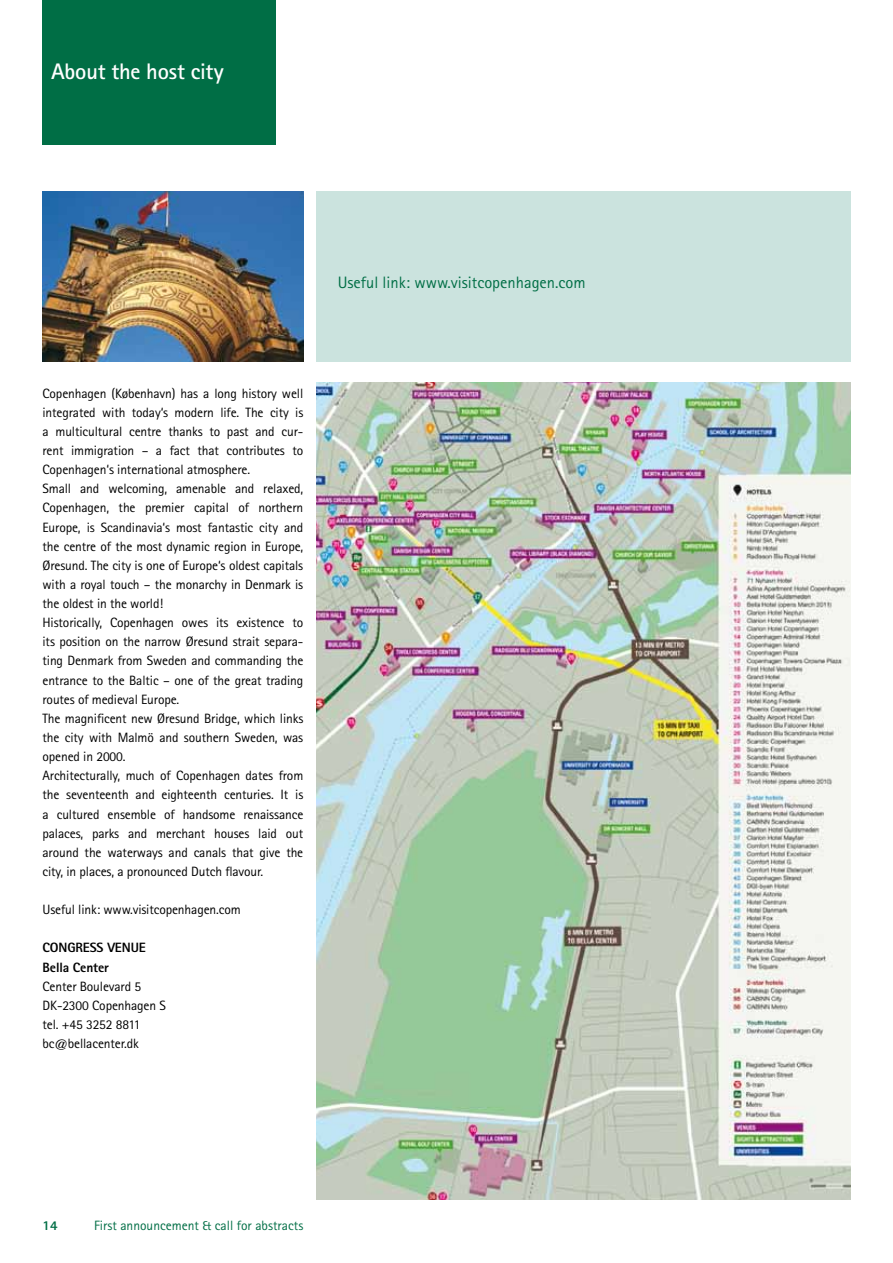
<style>
.page{position:relative;width:893px;height:1263px;background:#fff}
.page>*{position:absolute;margin:0;border:0;box-sizing:border-box;transform-origin:0 0}
.t1{font:700 22.5px "Rotis Sans Serif Std";letter-spacing:-.01em;color:#fff}
.t2{font:16.5px "Rotis Sans Serif Std";color:#006e45}
.t3{font:13.5px/19.2px "Rotis Sans Serif Std";letter-spacing:-.01em;color:#000}
.t4{font:13.5px "Rotis Sans Serif Std";color:#006e45}
.t5{font:800 13.5px/19.2px "Rotis Sans Serif Std";letter-spacing:-.01em;color:#000}
.t6{font:800 13.5px "Rotis Sans Serif Std";color:#006e45}
</style>
<div class="page">
<div style="left:43px;top:0;width:233px;height:145px;background:#006e45"></div>
<img style="left:43px;top:191px;width:260px;height:170px">
<img style="left:316px;top:383px;width:534px;height:816px">
<div style="left:316px;top:191px;width:534px;height:170px;background:#cbe3de"></div>
<h1 class="t1" style="left:51px;top:57px;width:174px">About the host city</h1>
<p class="t2" style="left:338px;top:272px;width:250px">Useful link: www.visitcopenhagen.com</p>
<p class="t3" style="left:43px;top:384px;width:262px">Copenhagen (København) has a long history well integrated with today‘s modern life. The city is a multicultural centre thanks to past and cur&shy;rent immigration – a fact that contributes to Copenhagen‘s international atmosphere.<br>Small and welcoming, amenable and relaxed, Copenhagen, the premier capital of northern Europe, is Scandinavia‘s most fantastic city and the centre of the most dynamic region in Europe, Øresund. The city is one of Europe‘s oldest capitals with a royal touch – the monarchy in Denmark is the oldest in the world!<br>Historically, Copenhagen owes its existence to its position on the narrow Øresund strait separa&shy;ting Denmark from Sweden and commanding the entrance to the Baltic – one of the great trading routes of medieval Europe.<br>The magnificent new Øresund Bridge, which links the city with Malmö and southern Sweden, was opened in 2000.<br>Architecturally, much of Copenhagen dates from the seventeenth and eighteenth centuries. It is a cultured ensemble of handsome renaissance palaces, parks and merchant houses laid out around the waterways and canals that give the city, in places, a pronounced Dutch flavour.</p>
<p class="t3" style="left:43px;top:900px;width:200px">Useful link: www.visitcopenhagen.com</p>
<p class="t5" style="left:43px;top:938px;width:9px">CONGR</p>
<p class="t5" style="left:43px;top:938px;width:105px;text-indent:40px">ESS VENU E<br>Bella Center</p>
<p class="t3" style="left:43px;top:977px;width:125px">Center Boulevard 5<br>DK-2300 Copenhagen S tel. +45 3252 8811 bc@bellacenter.dk</p>
<p class="t6" style="left:43px;top:1216px;width:17px">14</p>
<p class="t4" style="left:94px;top:1217px;width:211px">First announcement &amp; call for abstracts</p>
</div>
